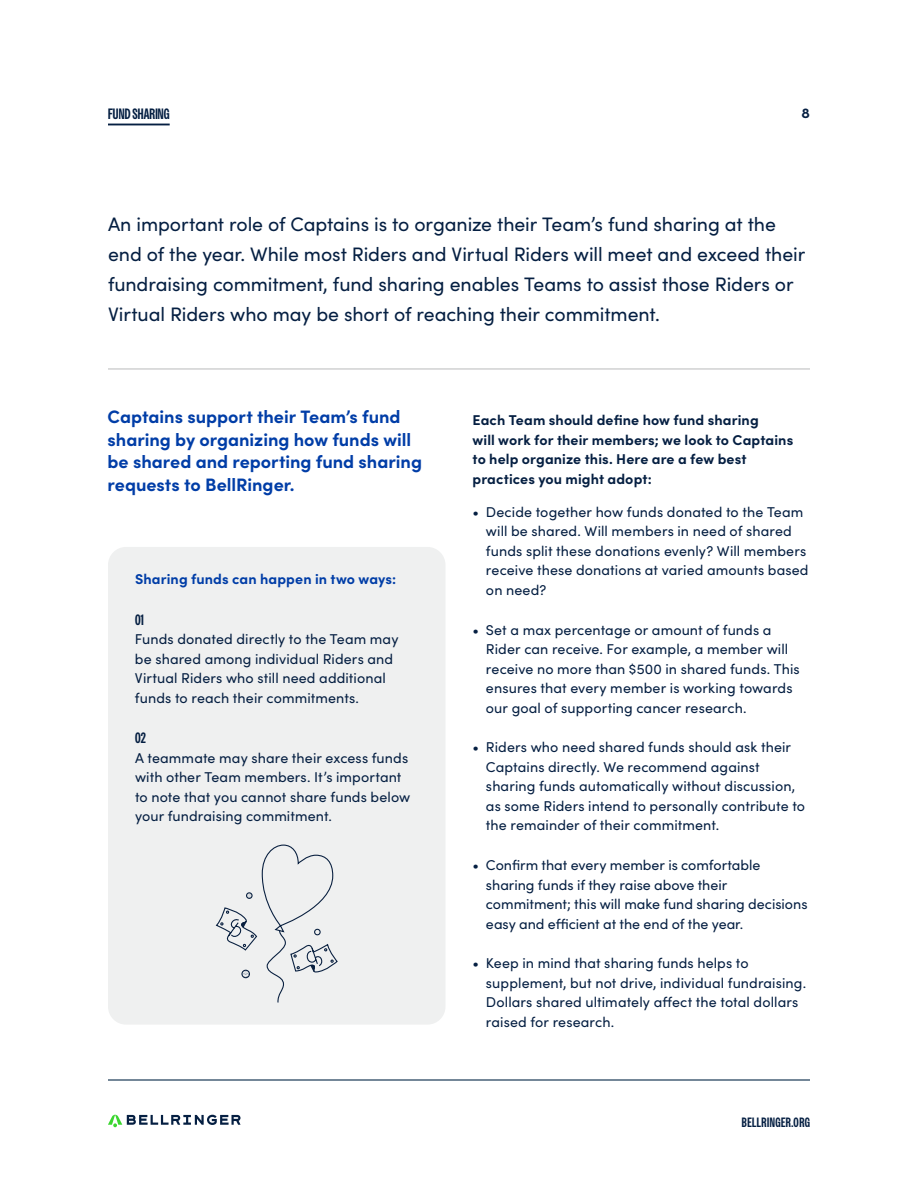
<style>
.page{position:relative;width:918px;height:1188px;background:#fff}
.page>*{position:absolute;margin:0;border:0;box-sizing:border-box;transform-origin:0 0}
.t1{font:19.5px/30px "Sofia Pro";letter-spacing:-.005em;color:#051f42}
.t2{font:700 18px/22.5px "Sofia Pro";color:#003da7}
.t3{font:700 15px "Owners X Narrow";letter-spacing:.01em;color:#051f42}
.t4{font:14.25px/19.5px "Sofia Pro";letter-spacing:.005em;color:#051f42}
.t5{font:700 14.25px/19.5px "Sofia Pro";letter-spacing:.01em;color:#051f42}
.t6{font:700 14.25px "Sofia Pro";letter-spacing:.01em;color:#003da7}
.t7{font:700 13.5px "Owners X Narrow";letter-spacing:.035em;color:#051f42}
</style>
<div class="page">
<hr style="left:108px;top:1079px;width:702px;height:2px;background:#092b49">
<svg style="left:108px;top:1115px;width:133px;height:12px"></svg>
<hr style="left:108px;top:124px;width:62px;height:1px;background:#051f42">
<hr style="left:108px;top:369px;width:702px;height:1px;background:#b9babb">
<div style="left:108px;top:547px;width:338px;height:478px;background:#eff0f0;border-radius:18px"></div>
<svg style="left:215px;top:844px;width:123px;height:159px"></svg>
<p class="t3" style="left:108px;top:105px;width:63px">FUND SHARING</p>
<p class="t5" style="left:802px;top:102px;width:10px">8</p>
<p class="t1" style="left:108px;top:208px;width:699px">An important role of Captains is to organize their Team’s fund sharing at the end of the year. While most Riders and Virtual Riders will meet and exceed their fundraising commitment, fund sharing enables Teams to assist those Riders or Virtual Riders who may be short of reaching their commitment.</p>
<p class="t2" style="left:108px;top:404px;width:316px">Captains support their Team’s fund sharing by organizing how funds will be shared and reporting fund sharing requests to BellRinger.</p>
<p class="t6" style="left:135px;top:568px;width:263px">Sharing funds can happen in two ways:</p>
<p class="t3" style="left:135px;top:611px;width:10px">01</p>
<p class="t4" style="left:135px;top:629px;width:265px">Funds donated directly to the Team may be shared among individual Riders and Virtual Riders who still need additional funds to reach their commitments.</p>
<p class="t3" style="left:135px;top:730px;width:12px">02</p>
<p class="t4" style="left:135px;top:747px;width:277px">A teammate may share their excess funds with other Team members. It’s important to note that you cannot share funds below your fundraising commitment.</p>
<p class="t5" style="left:472px;top:409px;width:322px">Each Team should define how fund sharing<br>will work for their members; we look to Captains to help organize this. Here are a few best practices you might adopt:</p>
<p class="t4" style="left:486px;top:501px;width:324px;text-indent:-13px">• Decide together how funds donated to the Team will be shared. Will members in need of shared funds split these donations evenly? Will members receive these donations at varied amounts based on need?</p>
<p class="t4" style="left:486px;top:619px;width:315px;text-indent:-13px">• Set a max percentage or amount of funds a Rider can receive. For example, a member will receive no more than $500 in shared funds. This ensures that every member is working towards our goal of supporting cancer research.</p>
<p class="t4" style="left:486px;top:737px;width:321px;text-indent:-13px">• Riders who need shared funds should ask their Captains directly. We recommend against sharing funds automatically without discussion, as some Riders intend to personally contribute to the remainder of their commitment.</p>
<p class="t4" style="left:486px;top:855px;width:323px;text-indent:-13px">• Confirm that every member is comfortable sharing funds if they raise above their commitment; this will make fund sharing decisions easy and efficient at the end of the year.</p>
<p class="t4" style="left:486px;top:953px;width:322px;text-indent:-13px">• Keep in mind that sharing funds helps to supplement, but not drive, individual fundraising.<br>Dollars shared ultimately affect the total dollars raised for research.</p>
<p class="t7" style="left:742px;top:1115px;width:70px">BELLRINGER.ORG</p>
</div>
